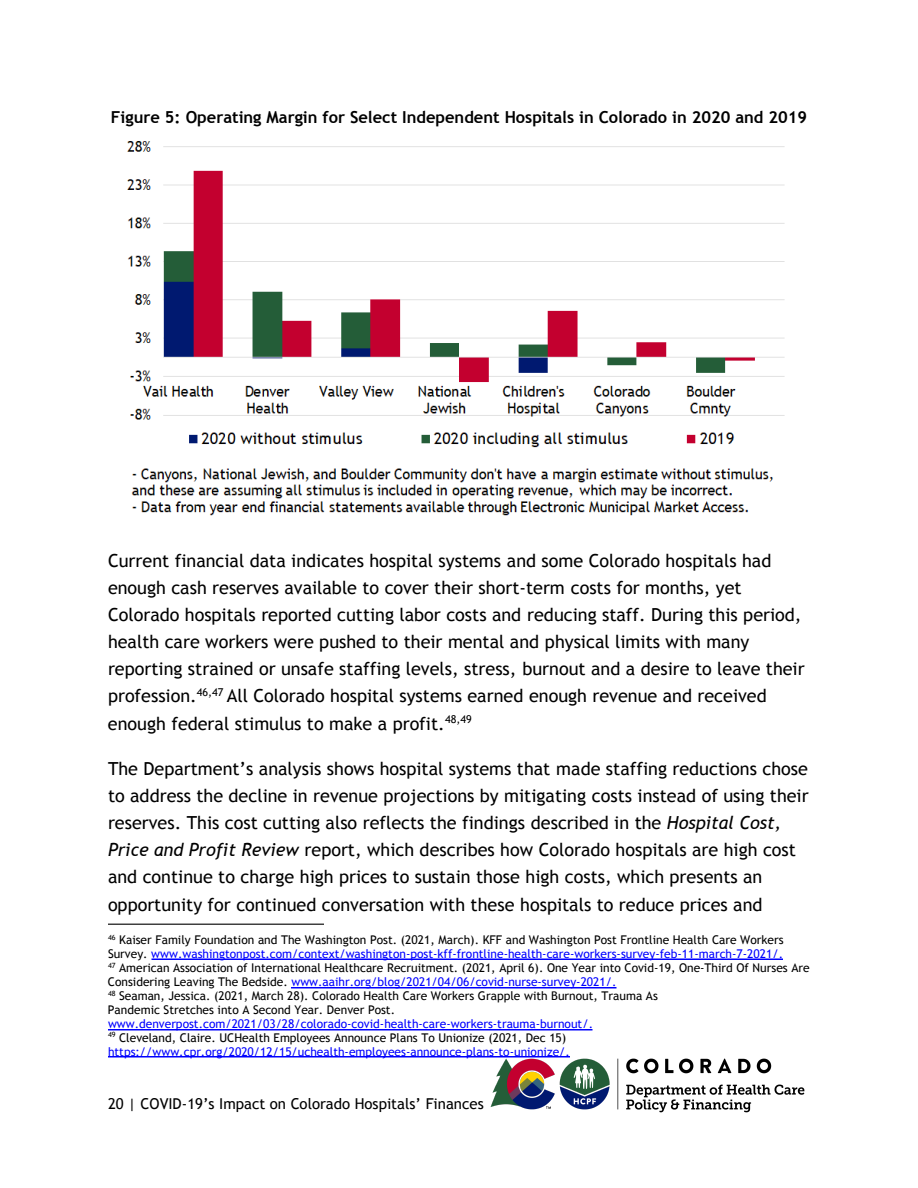
<style>
.page{position:relative;width:918px;height:1188px;background:#fff}
.page>*{position:absolute;margin:0;border:0;box-sizing:border-box;transform-origin:0 0}
.t1{font:18px/27.2px "Trebuchet MS";color:#000}
.t2{font:700 16.5px "Trebuchet MS";color:#000}
.t3{font:15px "Trebuchet MS";color:#000}
.t4{font:12px/14px "Trebuchet MS";color:#000}
.t5{font:12px "Trebuchet MS";color:#00f}
.s1{font-style:italic}
.s2{color:#00f}
</style>
<div class="page">
<hr style="left:108px;top:924px;width:216px;height:1px;background:#000">
<hr style="left:152px;top:958px;width:631px;height:2px;background:#00f">
<hr style="left:291px;top:987px;width:325px;height:1px;background:#00f">
<hr style="left:108px;top:1029px;width:485px;height:1px;background:#00f">
<hr style="left:108px;top:1056px;width:462px;height:2px;background:#00f">
<img style="left:127px;top:141px;width:658px;height:375px">
<img style="left:490px;top:1059px;width:314px;height:54px">
<p class="t2" style="left:111px;top:108px;width:698px">Figure 5: Operating Margin for Select Independent Hospitals in Colorado in 2020 and 2019</p>
<p class="t1" style="left:108px;top:547px;width:698px">Current financial data indicates hospital systems and some Colorado hospitals had enough cash reserves available to cover their short-term costs for months, yet Colorado hospitals reported cutting labor costs and reducing staff. During this period, health care workers were pushed to their mental and physical limits with many reporting strained or unsafe staffing levels, stress, burnout and a desire to leave their profession.<sup>46,47</sup> All Colorado hospital systems earned enough revenue and received enough federal stimulus to make a profit.<sup>48,49</sup></p>
<p class="t1" style="left:108px;top:755px;width:702px">The Department’s analysis shows hospital systems that made staffing reductions chose to address the decline in revenue projections by mitigating costs instead of using their reserves. This cost cutting also reflects the findings described in the <span class="s1">Hospital Cost, Price and Profit Review</span> report, which describes how Colorado hospitals are high cost and continue to charge high prices to sustain those high costs, which presents an opportunity for continued conversation with these hospitals to reduce prices and</p>
<p class="t4" style="left:108px;top:933px;width:703px"><sup>46</sup> Kaiser Family Foundation and The Washington Post. (2021, March). KFF and Washington Post Frontline Health Care Workers Survey. <span class="s2">www.washingtonpost.com/context/washington-post-kff-frontline-health-care-workers-survey-feb-11-march-7-2021/.<br></span><sup>47</sup> American Association of International Healthcare Recruitment. (2021, April 6). One Year into Covid-19, One-Third Of Nurses Are Considering Leaving The Bedside. <span class="s2">www.aaihr.org/blog/2021/04/06/covid-nurse-survey-2021/.<br></span><sup>48</sup> Seaman, Jessica. (2021, March 28). Colorado Health Care Workers Grapple with Burnout, Trauma As<br>Pandemic Stretches into A Second Year. Denver Post.</p>
<p class="t5" style="left:108px;top:1017px;width:487px">www.denverpost.com/2021/03/28/colorado-covid-health-care-workers-trauma-burnout/.</p>
<p class="t4" style="left:108px;top:1031px;width:460px"><sup>49</sup> Cleveland, Claire. UCHealth Employees Announce Plans To Unionize (2021, Dec 15)</p>
<p class="t5" style="left:108px;top:1045px;width:464px">https://www.cpr.org/2020/12/15/uchealth-employees-announce-plans-to-unionize/.</p>
<p class="t3" style="left:108px;top:1095px;width:377px">20 | COVID-19’s Impact on Colorado Hospitals’ Finances</p>
</div>
